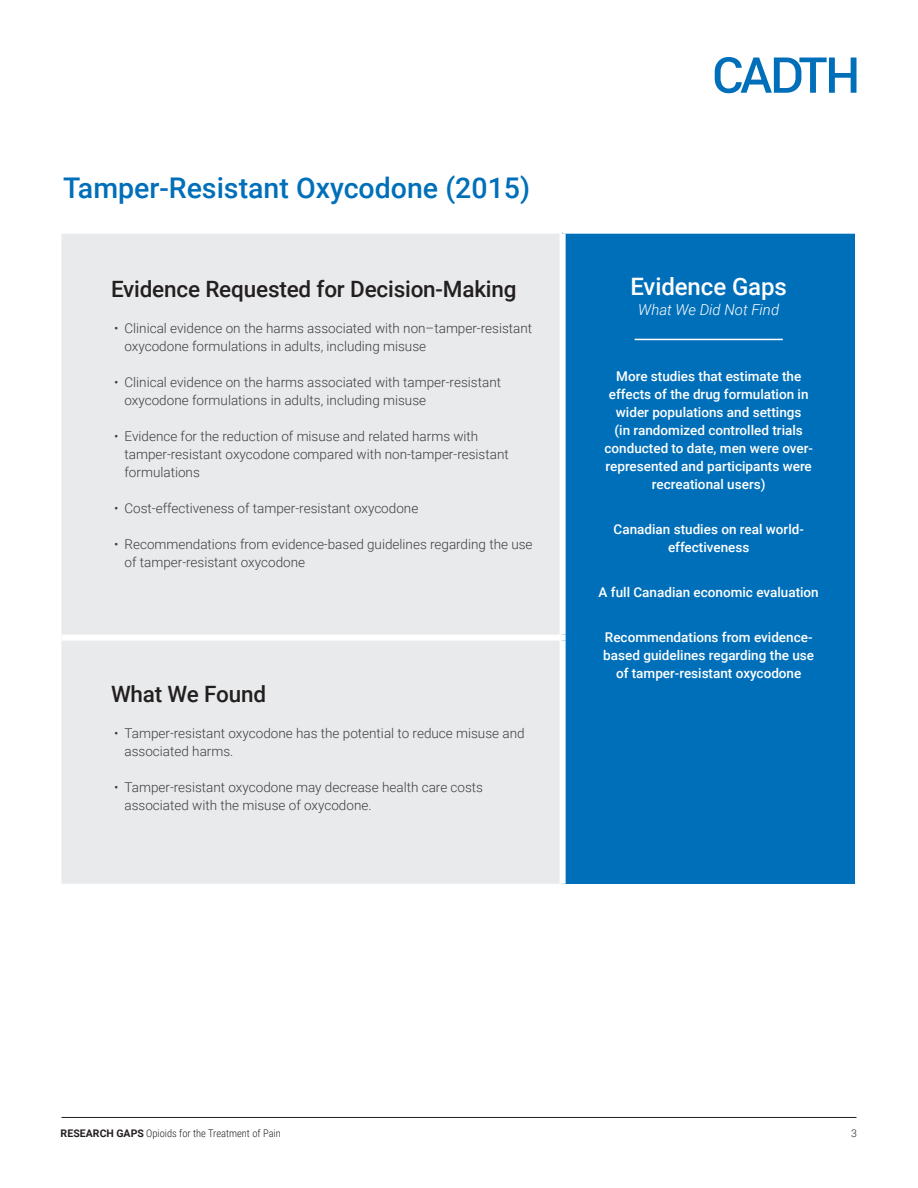
<style>
.page{position:relative;width:918px;height:1188px;background:#fff}
.page>*{position:absolute;margin:0;border:0;box-sizing:border-box;transform-origin:0 0}
.MAIN_HEAD{font:500 28.5px "Roboto";color:#006fb9}
.WHITE_HEAD{font:500 24px "Roboto";letter-spacing:-.005em;color:#fff}
.t1{font:500 22.5px "Roboto";letter-spacing:-.01em;color:#231f20}
.WHITE_SUBHEAD{font:italic 300 15px "Roboto";color:#fff}
.t2{font:300 13.5px/18px "Roboto";color:#3e3e3f}
.WHITE_CENTERED_BOD{font:500 13.5px/18px "Roboto";color:#fff;text-align:center}
.t3{font:300 10.5px "Roboto Condensed";color:#231f20}
.t4{font:300 10.5px "Roboto";color:#231f20}
.s1{font-family:"Roboto";font-weight:700}
</style>
<div class="page">
<svg style="left:715px;top:57px;width:141px;height:36px"></svg>
<hr style="left:62px;top:1117px;width:794px;height:1px;background:#231f20">
<div style="left:62px;top:234px;width:498px;height:650px;background:#e9eaeb"></div>
<div style="left:563px;top:232px;width:292px;height:652px;background:#006fb9"></div>
<hr style="left:563px;top:231px;width:293px;height:3px;background:#fff">
<div style="left:62px;top:635px;width:504px;height:6px;background:#fff"></div>
<div style="left:560px;top:234px;width:6px;height:401px;background:#fff"></div>
<div style="left:560px;top:641px;width:6px;height:243px;background:#fff"></div>
<hr style="left:635px;top:339px;width:148px;height:1px;background:#fff">
<p class="MAIN_HEAD" style="left:63px;top:168px;width:469px">Tamper-Resistant Oxycodone (2015)</p>
<h1 class="t1" style="left:111px;top:273px;width:407px">Evidence Requested for Decision-Making</h1>
<p class="t2" style="left:124px;top:319px;width:409px;text-indent:-10px">• Clinical evidence on the harms associated with non–tamper-resistant oxycodone formulations in adults, including misuse</p>
<p class="t2" style="left:124px;top:373px;width:378px;text-indent:-10px">• Clinical evidence on the harms associated with tamper-resistant oxycodone formulations in adults, including misuse</p>
<p class="t2" style="left:124px;top:427px;width:386px;text-indent:-10px">• Evidence for the reduction of misuse and related harms with tamper-resistant oxycodone compared with non-tamper-resistant formulations</p>
<p class="t2" style="left:114px;top:499px;width:306px">• Cost-effectiveness of tamper-resistant oxycodone</p>
<p class="t2" style="left:124px;top:535px;width:410px;text-indent:-10px">• Recommendations from evidence-based guidelines regarding the use of tamper-resistant oxycodone</p>
<h1 class="t1" style="left:111px;top:679px;width:157px">What We Found</h1>
<p class="t2" style="left:124px;top:724px;width:402px;text-indent:-10px">• Tamper-resistant oxycodone has the potential to reduce misuse and associated harms.</p>
<p class="t2" style="left:124px;top:778px;width:360px;text-indent:-10px">• Tamper-resistant oxycodone may decrease health care costs associated with the misuse of oxycodone.</p>
<p class="WHITE_HEAD" style="left:630px;top:270px;width:158px">Evidence Gaps</p>
<p class="WHITE_SUBHEAD" style="left:638px;top:299px;width:142px">What We Did Not Find</p>
<p class="WHITE_CENTERED_BOD" style="left:604px;top:366px;width:210px">More studies that estimate the effects of the drug formulation in wider populations and settings<br>(in randomized controlled trials conducted to date, men were over&shy;represented and participants were recreational users)</p>
<p class="WHITE_CENTERED_BOD" style="left:614px;top:519px;width:192px">Canadian studies on real world&shy;effectiveness</p>
<p class="WHITE_CENTERED_BOD" style="left:599px;top:582px;width:222px">A full Canadian economic evaluation</p>
<p class="WHITE_CENTERED_BOD" style="left:603px;top:627px;width:212px">Recommendations from evidence&shy;based guidelines regarding the use of tamper-resistant oxycodone</p>
<p class="t3" style="left:61px;top:1126px;width:222px"><span class="s1">RESEARCH GAPS</span> Opioids for the Treatment of Pain</p>
<p class="t4" style="left:851px;top:1126px;width:7px">3</p>
</div>
